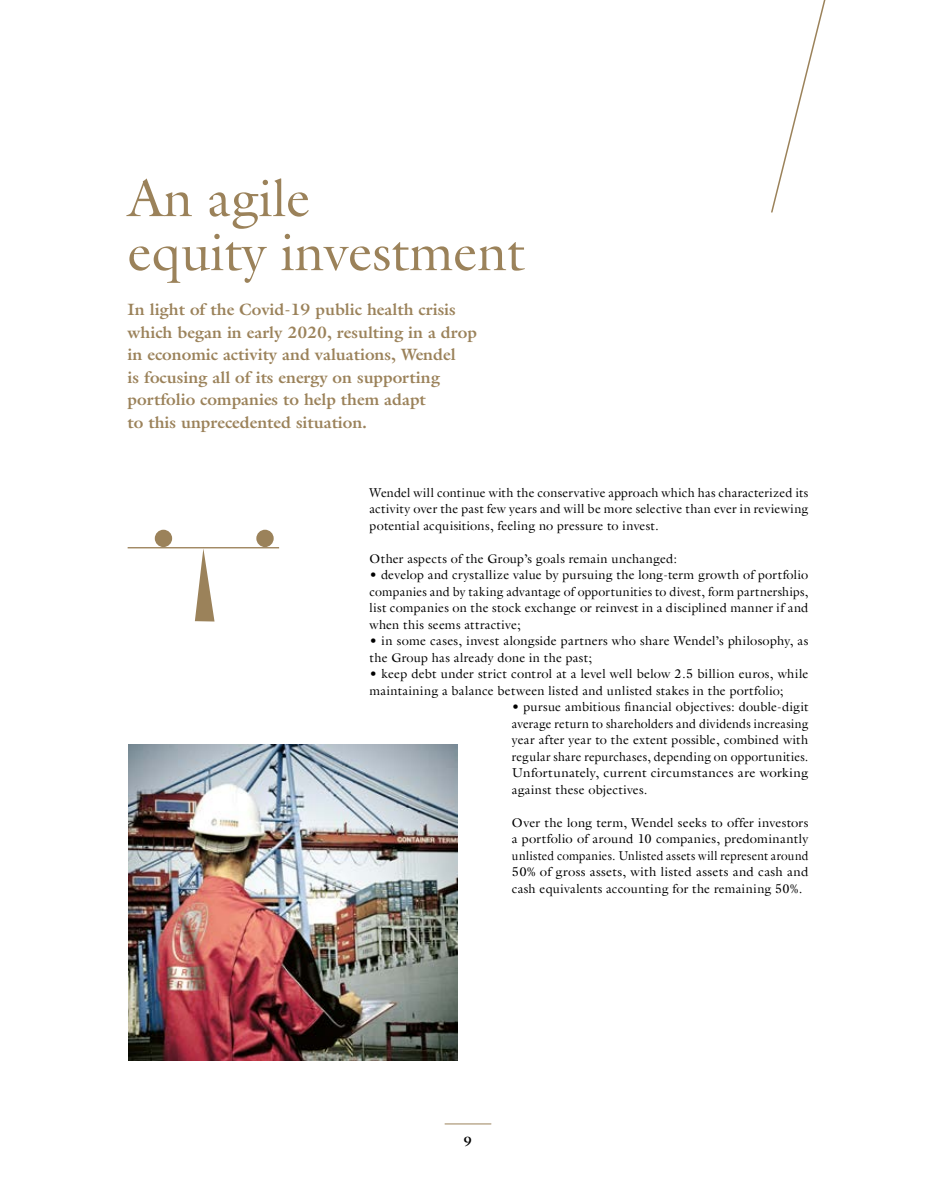
<style>
.page{position:relative;width:936px;height:1191px;background:#fff}
.page>*{position:absolute;margin:0;border:0;box-sizing:border-box;transform-origin:0 0}
.t1{font:52.5px/54px "Galliard LT";color:#9b825a}
.t2{font:700 16.5px/22.5px "Galliard Pro";color:#9b825a}
.t3{font:700 13.5px "Galliard Pro";color:#000}
.t4{font:12.75px/16.5px "Galliard LT";letter-spacing:.02em;color:#000;text-align:justify}
</style>
<div class="page">
<hr style="left:445px;top:1123px;width:46px;height:1px;background:#9b825a">
<svg style="left:771px;top:0;width:55px;height:213px"></svg>
<img style="left:128px;top:744px;width:329px;height:316px">
<div style="left:155px;top:530px;width:17px;height:17px;background:#9b825a;border-radius:50%"></div>
<div style="left:256px;top:530px;width:18px;height:17px;background:#9b825a;border-radius:50%"></div>
<hr style="left:128px;top:547px;width:151px;height:1px;background:#9b825a">
<svg style="left:195px;top:548px;width:19px;height:73px"></svg>
<h1 class="t1" style="left:128px;top:170px;width:398px">An agile<br>equity investment</h1>
<p class="t2" style="left:128px;top:298px;width:351px">In light of the Covid-19 public health crisis which began in early 2020, resulting in a drop in economic activity and valuations, Wendel<br>is focusing all of its energy on supporting portfolio companies to help them adapt<br>to this unprecedented situation.</p>
<p class="t4" style="left:369px;top:484px;width:440px">Wendel will continue with the conservative approach which has characterized its activity over the past few years and will be more selective than ever in reviewing potential acquisitions, feeling no pressure to invest.</p>
<p class="t4" style="left:369px;top:550px;width:309px">Other aspects of the Group’s goals remain unchanged:</p>
<p class="t4" style="left:369px;top:566px;width:440px">• develop and crystallize value by pursuing the long-term growth of portfolio companies and by taking advantage of opportunities to divest, form partnerships, list companies on the stock exchange or reinvest in a disciplined manner if and when this seems attractive;</p>
<p class="t4" style="left:369px;top:632px;width:440px">• in some cases, invest alongside partners who share Wendel’s philosophy, as the Group has already done in the past;</p>
<p class="t4" style="left:369px;top:665px;width:440px">• keep debt under strict control at a level well below 2.5 billion euros, while maintaining a balance between listed and unlisted stakes in the portfolio;</p>
<p class="t4" style="left:512px;top:698px;width:298px">• pursue ambitious financial objectives: double-digit average return to shareholders and dividends increasing year after year to the extent possible, combined with regular share repurchases, depending on opportunities.<br>Unfortunately, current circumstances are working against these objectives.</p>
<p class="t4" style="left:512px;top:814px;width:298px">Over the long term, Wendel seeks to offer investors a portfolio of around 10 companies, predominantly unlisted companies. Unlisted assets will represent around 50% of gross assets, with listed assets and cash and cash equivalents accounting for the remaining 50%.</p>
<p class="t3" style="left:464px;top:1132px;width:10px">9</p>
</div>
